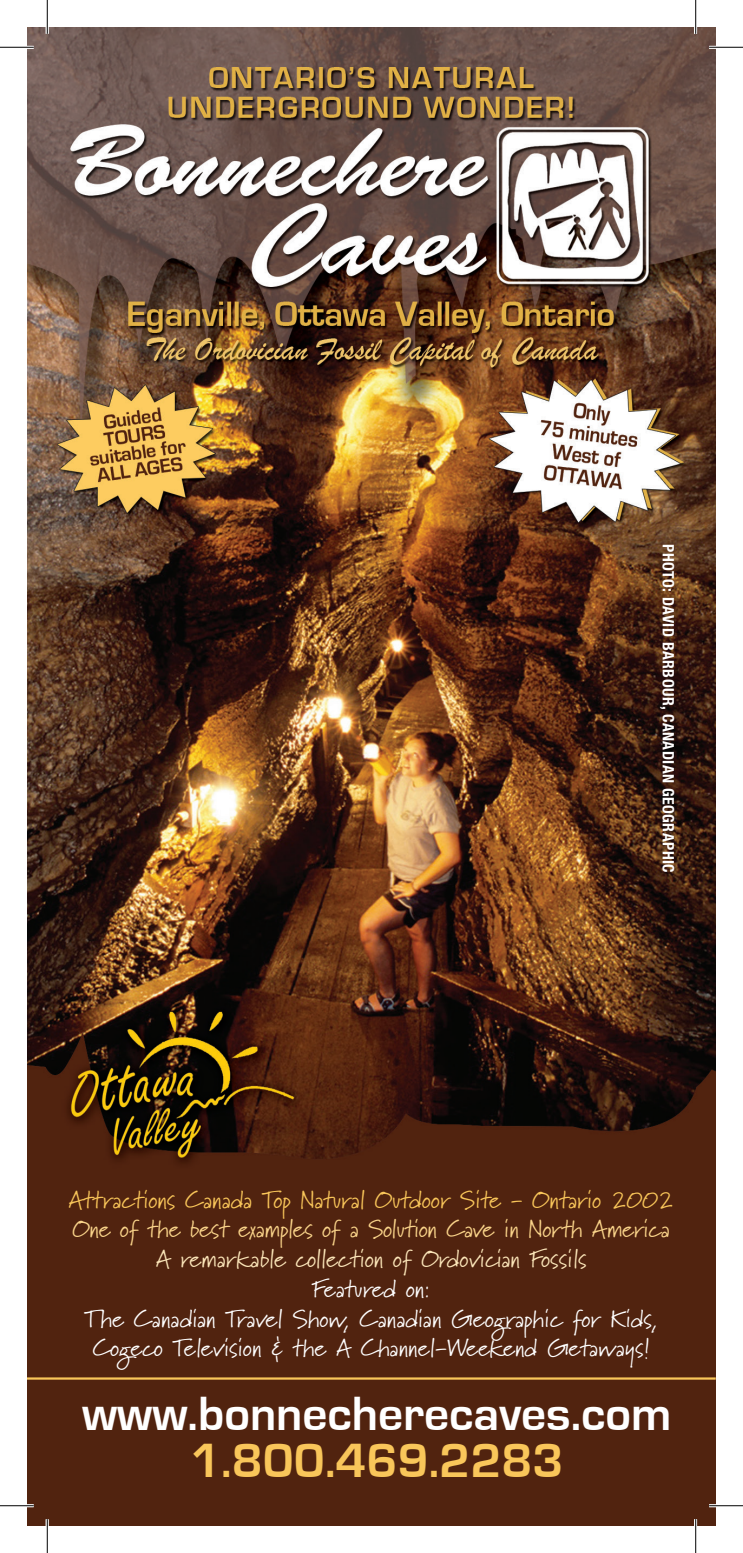
<style>
.page{position:relative;width:743px;height:1553px;background:#fff}
.page>*{position:absolute;margin:0;border:0;box-sizing:border-box;transform-origin:0 0}
.t1{font:700 49.5px "Eurostile";color:#fff}
.t2{font:700 49.5px "Eurostile";color:#f9c65a}
.t3{font:24.75px/29.7px "Marydale";color:#fff;text-align:center}
.t4{font:24.75px "Marydale";color:#f9c65a}
.t5{font:24.75px "Marydale";letter-spacing:-.01em;color:#fad48a}
.t6{font:24.75px "Marydale";color:#fce6b9}
.t7{font:700 condensed 15.75px "Helvetica Neue";letter-spacing:.03em;color:#fff}
</style>
<div class="page">
<img style="left:28px;top:27px;width:687px;height:1499px">
<hr style="left:28px;top:1377px;width:687px;height:2px;background:#f9c65a">
<hr style="left:0;top:46px;width:34px;height:3px;background:#fff">
<hr style="left:709px;top:46px;width:33px;height:3px;background:#fff">
<hr style="left:0;top:1504px;width:34px;height:3px;background:#fff">
<hr style="left:709px;top:1504px;width:33px;height:3px;background:#fff">
<hr style="left:46px;top:0;width:3px;height:34px;background:#fff">
<hr style="left:46px;top:1519px;width:3px;height:33px;background:#fff">
<hr style="left:694px;top:0;width:3px;height:34px;background:#fff">
<hr style="left:694px;top:1519px;width:3px;height:33px;background:#fff">
<hr style="left:0;top:47px;width:34px;height:1px;background:#000">
<hr style="left:709px;top:47px;width:33px;height:1px;background:#000">
<hr style="left:0;top:1505px;width:34px;height:1px;background:#000">
<hr style="left:709px;top:1505px;width:33px;height:1px;background:#000">
<hr style="left:47px;top:0;width:1px;height:34px;background:#000">
<hr style="left:47px;top:1519px;width:1px;height:33px;background:#000">
<hr style="left:695px;top:0;width:1px;height:34px;background:#000">
<hr style="left:695px;top:1519px;width:1px;height:33px;background:#000">
<p class="t7" style="left:678px;top:544px;width:330px;rotate:90deg">PHOTO: DAVID BARBOUR, CANADIAN GEOGRAPHIC</p>
<p class="t4" style="left:68px;top:1184px;width:607px">Attractions Canada Top Natural Outdoor Site - Ontario 2002</p>
<p class="t5" style="left:72px;top:1214px;width:599px">One of the best examples of a Solution Cave in North America</p>
<p class="t6" style="left:156px;top:1244px;width:432px">A remarkable collection of Ordovician Fossils</p>
<p class="t3" style="left:85px;top:1273px;width:574px">Featured on:<br>The Canadian Travel Show, Canadian Geographic for Kids,<br>Cogeco Television &amp; the A Channel-Weekend Getaways!</p>
<h1 class="t1" style="left:82px;top:1386px;width:591px">www.bonnecherecaves.com</h1>
<h1 class="t2" style="left:190px;top:1434px;width:375px">1.800.469.2283</h1>
</div>
